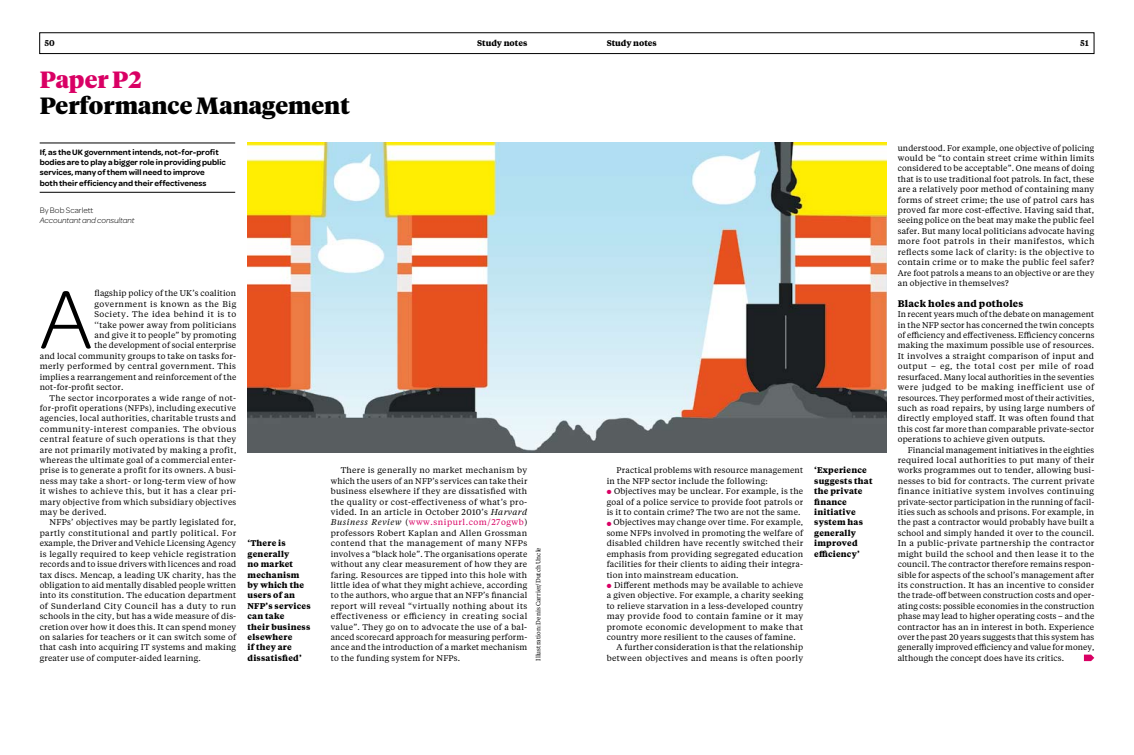
<style>
.page{position:relative;width:1134px;height:755px;background:#fff}
.page>*{position:absolute;margin:0;border:0;box-sizing:border-box;transform-origin:0 0}
.t1{font:300 88.1px "Omnes";color:#000}
.t2{font:900 23.4px "Tiempos Headline";letter-spacing:.005em;color:#000}
.t3{font:900 23.4px "Tiempos Headline";letter-spacing:.005em;color:#d90064}
.t4{font:700 9.5px "Tiempos";letter-spacing:.025em;color:#000}
.t5{font:600 8.4px/10.4px "Omnes";letter-spacing:.005em;color:#000}
.t6{font:italic 300 8.4px "Omnes";letter-spacing:-.005em;color:#000}
.t7{font:300 8.4px "Omnes";letter-spacing:.005em;color:#000}
.t8{font:600 8.4px "Tiempos";color:#000}
.t9{font:8.3px/10.4px "Tiempos";letter-spacing:.025em;color:#000;text-align:justify}
.t10{font:8.3px "Tiempos";letter-spacing:.045em;color:#000}
.t11{font:700 8.3px/10.4px "Tiempos";letter-spacing:.025em;color:#000}
.t12{font:8.3px "Tiempos";letter-spacing:.05em;color:#000}
.t13{font:8.3px "Tiempos";letter-spacing:.055em;color:#000}
.t14{font:700 8.3px "Tiempos";color:#000}
.t15{font:6.2px "Tiempos";letter-spacing:.005em;color:#000}
.s1{font-style:italic}
.s2{color:#d90064}
</style>
<div class="page">
<div style="left:40px;top:33px;width:1054px;height:21px;border:1px solid #000"></div>
<hr style="left:40px;top:143px;width:195px;height:1px;background:#000">
<hr style="left:40px;top:192px;width:195px;height:1px;background:#000">
<img style="left:248px;top:143px;width:638px;height:309px">
<svg style="left:1084px;top:654px;width:10px;height:6px"></svg>
<p class="t8" style="left:44px;top:38px;width:12px">50</p>
<p class="t14" style="left:477px;top:38px;width:52px">Study notes</p>
<p class="t14" style="left:607px;top:38px;width:52px">Study notes</p>
<p class="t8" style="left:1080px;top:38px;width:10px">51</p>
<h2 class="t3" style="left:40px;top:63px;width:103px">Paper P2</h2>
<h2 class="t2" style="left:40px;top:89px;width:312px">Performance Management</h2>
<p class="t5" style="left:40px;top:146px;width:188px">If, as the UK government intends, not-for-profit bodies are to play a bigger role in providing public services, many of them will need to improve<br>both their efficiency and their effectiveness</p>
<p class="t7" style="left:40px;top:205px;width:55px">By Bob Scarlett</p>
<p class="t6" style="left:40px;top:216px;width:96px">Accountant and consultant</p>
<h1 class="t1" style="left:40px;top:271px;width:54px">A</h1>
<p class="t9" style="left:94px;top:288px;width:143px">flagship policy of the UK’s coalition</p>
<p class="t12" style="left:94px;top:298px;width:143px">government is known as the Big</p>
<p class="t12" style="left:94px;top:308px;width:143px">Society. The idea behind it is to</p>
<p class="t9" style="left:94px;top:319px;width:143px">‘‘take power away from politicians</p>
<p class="t9" style="left:94px;top:329px;width:143px">and give it to people” by promoting</p>
<p class="t9" style="left:94px;top:340px;width:143px">the development of social enterprise</p>
<p class="t9" style="left:40px;top:350px;width:198px">and local community groups to take on tasks for-</p>
<p class="t9" style="left:40px;top:360px;width:198px">merly performed by central government. This</p>
<p class="t9" style="left:40px;top:371px;width:198px">implies a rearrangement and reinforcement of the</p>
<p class="t9" style="left:40px;top:381px;width:85px">not-for-profit sector.</p>
<p class="t10" style="left:50px;top:391px;width:188px">The sector incorporates a wide range of not-</p>
<p class="t9" style="left:40px;top:402px;width:198px">for-profit operations (NFPs), including executive</p>
<p class="t9" style="left:40px;top:412px;width:198px">agencies, local authorities, charitable trusts and</p>
<p class="t13" style="left:40px;top:423px;width:198px">community-interest companies. The obvious</p>
<p class="t12" style="left:40px;top:433px;width:198px">central feature of such operations is that they</p>
<p class="t10" style="left:40px;top:443px;width:198px">are not primarily motivated by making a profit,</p>
<p class="t9" style="left:40px;top:454px;width:198px">whereas the ultimate goal of a commercial enter-</p>
<p class="t9" style="left:40px;top:464px;width:198px">prise is to generate a profit for its owners. A busi-</p>
<p class="t9" style="left:40px;top:475px;width:198px">ness may take a short- or long-term view of how</p>
<p class="t10" style="left:40px;top:485px;width:198px">it wishes to achieve this, but it has a clear pri-</p>
<p class="t9" style="left:40px;top:496px;width:198px">mary objective from which subsidiary objectives</p>
<p class="t10" style="left:40px;top:506px;width:68px">may be derived.</p>
<p class="t9" style="left:50px;top:516px;width:188px">NFPs’ objectives may be partly legislated for,</p>
<p class="t10" style="left:40px;top:527px;width:198px">partly constitutional and partly political. For</p>
<p class="t9" style="left:40px;top:537px;width:198px">example, the Driver and Vehicle Licensing Agency</p>
<p class="t9" style="left:40px;top:548px;width:198px">is legally required to keep vehicle registration</p>
<p class="t9" style="left:40px;top:558px;width:198px">records and to issue drivers with licences and road</p>
<p class="t9" style="left:40px;top:568px;width:198px">tax discs. Mencap, a leading UK charity, has the</p>
<p class="t9" style="left:40px;top:579px;width:198px">obligation to aid mentally disabled people written</p>
<p class="t9" style="left:40px;top:589px;width:198px">into its constitution. The education department</p>
<p class="t10" style="left:40px;top:600px;width:198px">of Sunderland City Council has a duty to run</p>
<p class="t9" style="left:40px;top:610px;width:198px">schools in the city, but has a wide measure of dis-</p>
<p class="t9" style="left:40px;top:620px;width:198px">cretion over how it does this. It can spend money</p>
<p class="t9" style="left:40px;top:631px;width:198px">on salaries for teachers or it can switch some of</p>
<p class="t9" style="left:40px;top:641px;width:198px">that cash into acquiring IT systems and making</p>
<p class="t9" style="left:40px;top:652px;width:163px">greater use of computer-aided learning.</p>
<p class="t11" style="left:248px;top:537px;width:65px">‘There is generally<br>no market mechanism by which the users of an<br>NFP’s services can take<br>their business elsewhere<br>if they are dissatisfied’</p>
<p class="t9" style="left:331px;top:464px;width:198px;text-indent:10px">There is generally no market mechanism by which the users of an NFP’s services can take their business elsewhere if they are dissatisfied with the quality or cost-effectiveness of what’s pro&shy;vided. In an article in October 2010’s <span class="s1">Harvard Business Review</span> (<span class="s2">www.snipurl.com/27ogwb</span>) professors Robert Kaplan and Allen Grossman contend that the management of many NFPs involves a “black hole”. The organisations operate without any clear measurement of how they are faring. Resources are tipped into this hole with little idea of what they might achieve, according to the authors, who argue that an NFP’s financial report will reveal “virtually nothing about its effectiveness or efficiency in creating social value”. They go on to advocate the use of a bal&shy;anced scorecard approach for measuring perform&shy;ance and the introduction of a market mechanism to the funding system for NFPs.</p>
<p class="t15" style="left:534px;top:660px;width:115px;rotate:-90deg">Illustration: Denis Carrier/Dutch Uncle</p>
<p class="t9" style="left:607px;top:464px;width:198px;text-indent:10px">Practical problems with resource management in the NFP sector include the following:</p>
<p class="t9" style="left:607px;top:485px;width:198px"><span class="s2">●</span> Objectives may be unclear. For example, is the goal of a police service to provide foot patrols or is it to contain crime? The two are not the same.</p>
<p class="t9" style="left:607px;top:516px;width:198px"><span class="s2">●</span> Objectives may change over time. For example, some NFPs involved in promoting the welfare of disabled children have recently switched their emphasis from providing segregated education facilities for their clients to aiding their integra&shy;tion into mainstream education.</p>
<p class="t9" style="left:607px;top:579px;width:198px"><span class="s2">●</span> Different methods may be available to achieve</p>
<p class="t9" style="left:607px;top:589px;width:198px">a given objective. For example, a charity seeking</p>
<p class="t9" style="left:607px;top:600px;width:198px">to relieve starvation in a less-developed country</p>
<p class="t9" style="left:607px;top:610px;width:198px">may provide food to contain famine or it may</p>
<p class="t9" style="left:607px;top:620px;width:198px">promote economic development to make that</p>
<p class="t9" style="left:607px;top:631px;width:191px">country more resilient to the causes of famine.</p>
<p class="t9" style="left:617px;top:641px;width:188px">A further consideration is that the relationship</p>
<p class="t9" style="left:607px;top:652px;width:198px">between objectives and means is often poorly</p>
<p class="t11" style="left:814px;top:464px;width:60px">‘Experience suggests that the private finance initiative system has generally improved efficiency’</p>
<p class="t9" style="left:898px;top:142px;width:198px">understood. For example, one objective of policing would be “to contain street crime within limits considered to be acceptable”. One means of doing that is to use traditional foot patrols. In fact, these are a relatively poor method of containing many forms of street crime; the use of patrol cars has proved far more cost-effective. Having said that, seeing police on the beat may make the public feel safer. But many local politicians advocate having more foot patrols in their manifestos, which reflects some lack of clarity: is the objective to contain crime or to make the public feel safer?<br>Are foot patrols a means to an objective or are they an objective in themselves?</p>
<p class="t4" style="left:898px;top:296px;width:127px">Black holes and potholes</p>
<p class="t9" style="left:898px;top:308px;width:198px">In recent years much of the debate on management in the NFP sector has concerned the twin concepts of efficiency and effectiveness. Efficiency concerns making the maximum possible use of resources.<br>It involves a straight comparison of input and output – eg, the total cost per mile of road resurfaced. Many local authorities in the seventies were judged to be making inefficient use of resources. They performed most of their activities, such as road repairs, by using large numbers of directly employed staff. It was often found that this cost far more than comparable private-sector operations to achieve given outputs.</p>
<p class="t9" style="left:898px;top:444px;width:198px;text-indent:10px">Financial management initiatives in the eighties required local authorities to put many of their works programmes out to tender, allowing busi&shy;nesses to bid for contracts. The current private finance initiative system involves continuing private-sector participation in the running of facil&shy;ities such as schools and prisons. For example, in the past a contractor would probably have built a school and simply handed it over to the council.<br>In a public-private partnership the contractor might build the school and then lease it to the council. The contractor therefore remains respon&shy;sible for aspects of the school’s management after its construction. It has an incentive to consider the trade-off between construction costs and oper&shy;ating costs: possible economies in the construction phase may lead to higher operating costs – and the contractor has an in interest in both. Experience over the past 20 years suggests that this system has generally improved efficiency and value for money,</p>
<p class="t9" style="left:898px;top:652px;width:168px">although the concept does have its critics.</p>
</div>
